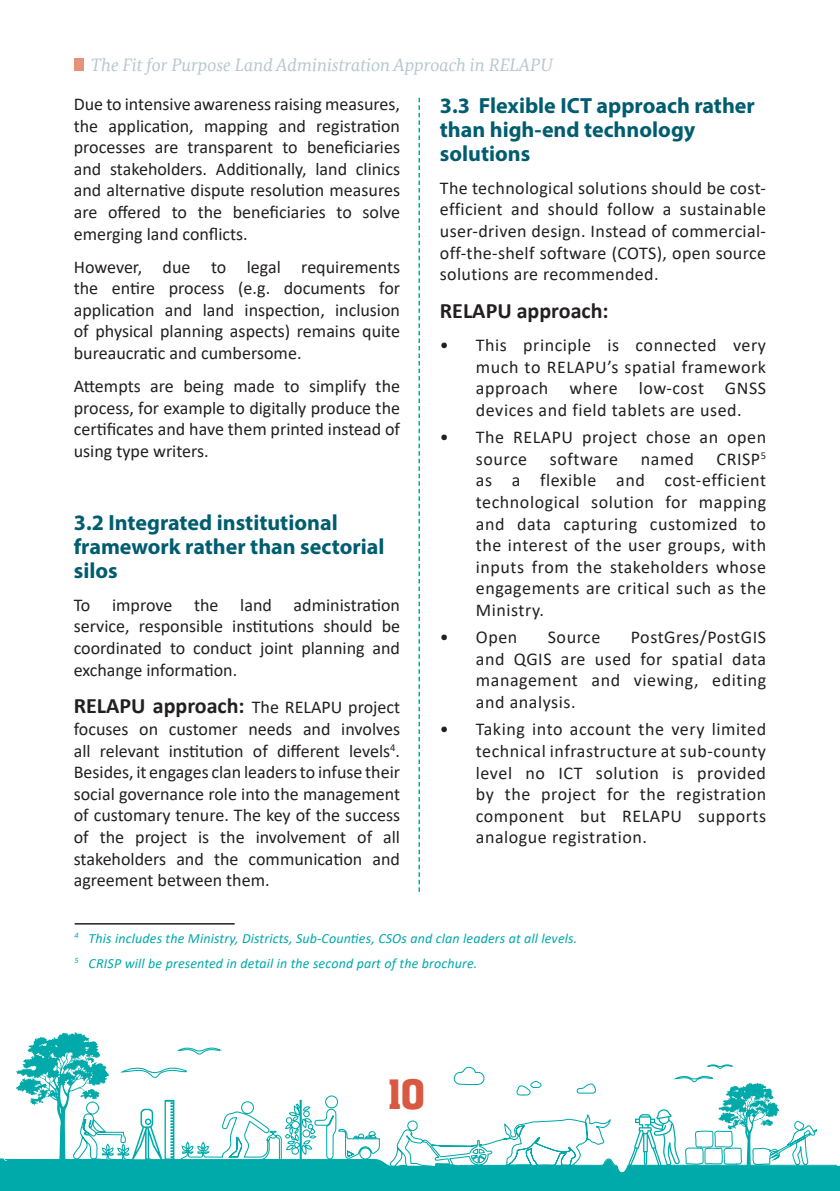
<style>
.page{position:relative;width:840px;height:1191px;background:#fff}
.page>*{position:absolute;margin:0;border:0;box-sizing:border-box;transform-origin:0 0}
.t1{font:42px "aka Chen";color:#d95842}
.t2{font:700 22px/24px "Myriad Pro";color:#005d70}
.t3{font:700 22px "Calibri";color:#231f20}
.t4{font:18px/21.6px "Calibri";letter-spacing:.02em;color:#231f20;text-align:justify}
.t5{font:italic 18px "Bundes Serif";color:#b5c7d0}
.t6{font:italic 14px/25.4px "Calibri";letter-spacing:.01em;color:#00a9aa}
.s1{font-weight:700;font-size:22px}
</style>
<div class="page">
<svg style="left:0;top:1032px;width:839px;height:159px"></svg>
<div style="left:74px;top:58px;width:10px;height:13px;background:#e59279"></div>
<hr style="left:75px;top:923px;width:159px;height:1px;background:#231f20">
<svg style="left:418px;top:98px;width:2px;height:793px"></svg>
<p class="t5" style="left:91px;top:54px;width:463px">The Fit for Purpose Land Administration Approach in RELAPU</p>
<p class="t4" style="left:74px;top:93px;width:327px">Due to intensive awareness raising measures, the application, mapping and registration processes are transparent to beneficiaries and stakeholders. Additionally, land clinics and alternative dispute resolution measures are offered to the beneficiaries to solve emerging land conflicts.</p>
<p class="t4" style="left:74px;top:255px;width:327px">However, due to legal requirements the entire process (e.g. documents for application and land inspection, inclusion of physical planning aspects) remains quite bureaucratic and cumbersome.</p>
<p class="t4" style="left:74px;top:375px;width:327px">Attempts are being made to simplify the process, for example to digitally produce the certificates and have them printed instead of using type writers.</p>
<p class="t2" style="left:439px;top:93px;width:316px">3.3 Flexible ICT approach rather than high-end technology solutions</p>
<p class="t4" style="left:439px;top:177px;width:327px">The technological solutions should be cost&shy;efficient and should follow a sustainable user-driven design. Instead of commercial&shy;off-the-shelf software (COTS), open source solutions are recommended.</p>
<p class="t3" style="left:439px;top:295px;width:170px">RELAPU approach:</p>
<p class="t4" style="left:475px;top:334px;width:291px;text-indent:-36px">• This principle is connected very much to RELAPU’s spatial framework approach where low-cost GNSS devices and field tablets are used.</p>
<p class="t4" style="left:475px;top:426px;width:291px;text-indent:-36px">• The RELAPU project chose an open source</p>
<p class="t4" style="left:475px;top:447px;width:291px;text-indent:240px">CRISP<sup>5 </sup>as a flexible and cost-efficient technological solution for mapping and data capturing customized to the interest of the user groups, with inputs from the stakeholders whose engagements are critical such as the Ministry.</p>
<p class="t4" style="left:439px;top:626px;width:79px">• Open</p>
<p class="t4" style="left:547px;top:626px;width:54px">Source</p>
<p class="t4" style="left:549px;top:447px;width:70px">software</p>
<p class="t4" style="left:640px;top:447px;width:55px">named</p>
<p class="t2" style="left:74px;top:509px;width:312px">3.2 Integrated institutional framework rather than sectorial silos</p>
<p class="t4" style="left:74px;top:593px;width:327px">To improve the land administration service, responsible institutions should be coordinated to conduct joint planning and exchange information.</p>
<p class="t4" style="left:74px;top:696px;width:327px"><span class="s1">RELAPU approach:</span> The RELAPU project focuses on customer needs and involves all relevant institution of different levels<sup>4</sup>.<br>Besides, it engages clan leaders to infuse their social governance role into the management of customary tenure. The key of the success of the project is the involvement of all stakeholders and the communication and agreement between them.</p>
<p class="t4" style="left:475px;top:626px;width:291px;text-indent:155px">PostGres/PostGIS and QGIS are used for spatial data management and viewing, editing and analysis.</p>
<p class="t4" style="left:475px;top:718px;width:291px;text-indent:-36px">• Taking into account the very limited technical infrastructure at sub-county level no ICT solution is provided by the project for the registration component but RELAPU supports analogue registration.</p>
<p class="t6" style="left:75px;top:924px;width:504px"><sup>4</sup> This includes the Ministry, Districts, Sub-Counties, CSOs and clan leaders at all levels.<br><sup>5</sup> CRISP will be presented in detail in the second part of the brochure.</p>
<h1 class="t1" style="left:388px;top:1073px;width:38px">10</h1>
</div>
